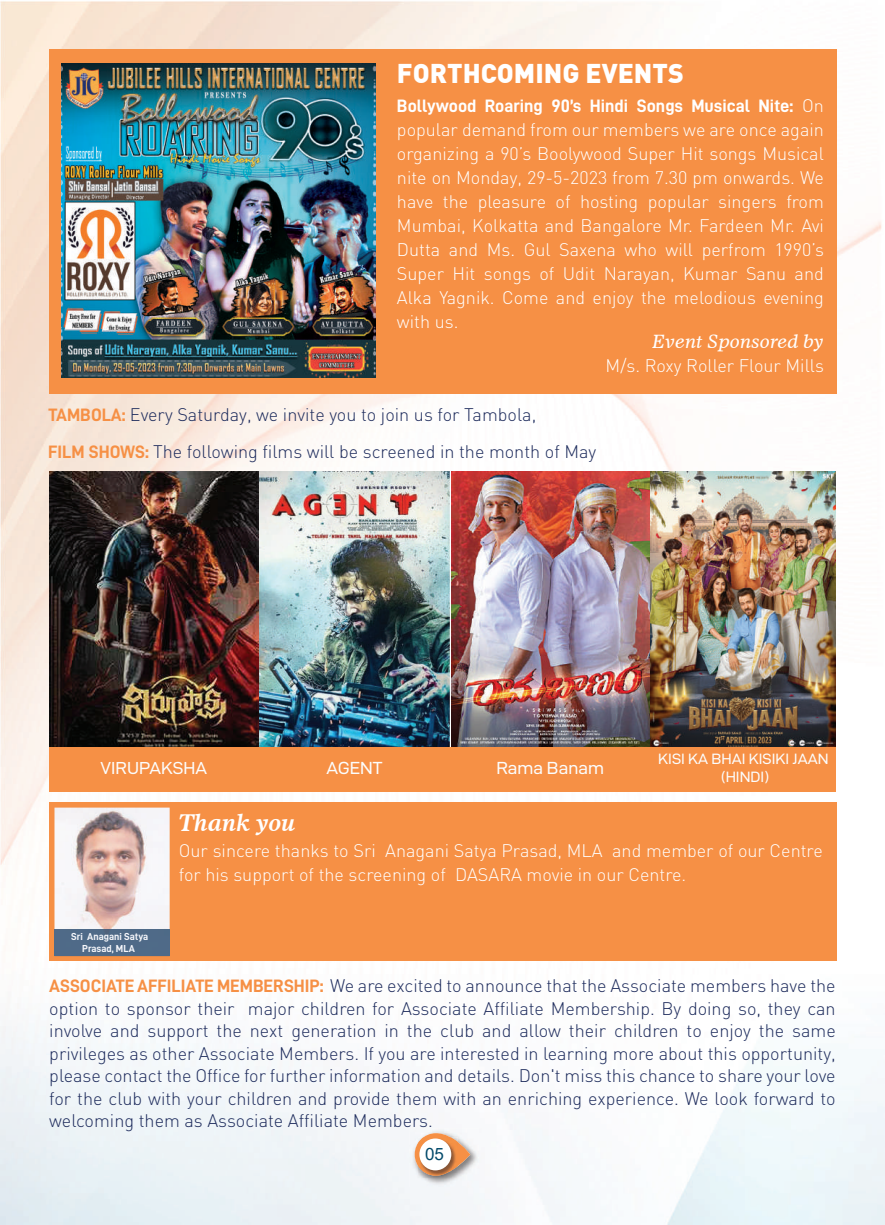
<style>
.page{position:relative;width:885px;height:1225px;background:#fff}
.page>*{position:absolute;margin:0;border:0;box-sizing:border-box;transform-origin:0 0}
.t1{font:900 26.55px "DIN";color:#fff}
.t2{font:22.65px "Dutch 811 BT Bold Italic D";color:#fff}
.t3{font:300 18px/22.5px "DIN";color:#1d2b5c;text-align:justify}
.t4{font:300 18px/24px "DIN";color:#fff}
.t5{font:18px "D DIN Bold";color:#fff}
.t6{font:18px "Dutch 811 BT Italic D";color:#fff}
.t7{font:17.55px "D DIN Exp";color:#fcfdfd}
.t8{font:17.4px "D DIN Exp";color:#fcfdfd}
.t9{font:16.95px "Arial";color:#02496a}
.t10{font:15px/18px "D DIN Exp";color:#fcfdfd;text-align:center}
.t11{font:10.2px/11.6px "D DIN Bold";color:#f6f7fb;text-align:center}
.s1{font-family:"DIN";font-weight:300}
.s2{font-family:"D DIN Bold";font-weight:400;color:#f69045}
</style>
<div class="page">
<img style="left:0;top:1px;width:884px;height:1224px">
<img style="left:409px;top:1128px;width:72px;height:59px">
<img style="left:409px;top:1128px;width:22px;height:3px">
<svg style="left:414px;top:1133px;width:56px;height:42px"></svg>
<img style="left:418px;top:1175px;width:40px;height:3px">
<img style="left:418px;top:1137px;width:40px;height:38px">
<div style="left:419px;top:1138px;width:32px;height:32px;background:#fff;border-radius:50%"></div>
<div style="left:49px;top:802px;width:787px;height:159px;background:#f69045"></div>
<img style="left:54px;top:807px;width:116px;height:122px">
<div style="left:54px;top:929px;width:116px;height:27px;background:#4f6a88"></div>
<div style="left:49px;top:49px;width:787px;height:344px;background:#f69045"></div>
<img style="left:61px;top:63px;width:314px;height:314px">
<img style="left:451px;top:471px;width:198px;height:276px">
<img style="left:50px;top:471px;width:399px;height:276px">
<img style="left:651px;top:471px;width:184px;height:276px">
<div style="left:49px;top:747px;width:787px;height:45px;background:#f69045"></div>
<h1 class="t1" style="left:397px;top:55px;width:288px">FORTHCOMING EVENTS</h1>
<p class="t5" style="left:397px;top:96px;width:428px">Bollywood Roaring 90’s Hindi Songs Musical Nite: <span class="s1">On</span></p>
<p class="t4" style="left:397px;top:118px;width:428px;text-align:justify">popular demand from our members we are once again organizing a 90’s Boolywood Super Hit songs Musical nite on Monday, 29-5-2023 from 7.30 pm onwards. We have the pleasure of hosting popular singers from Mumbai, Kolkatta and Bangalore Mr. Fardeen Mr. Avi Dutta and Ms. Gul Saxena who will perfrom 1990’s Super Hit songs of Udit Narayan, Kumar Sanu and Alka Yagnik. Come and enjoy the melodious evening with us.</p>
<p class="t6" style="left:652px;top:330px;width:173px">Event Sponsored by</p>
<p class="t4" style="left:605px;top:353px;width:220px">M/s. Roxy Roller Flour Mills</p>
<p class="t3" style="left:48px;top:402px;width:489px"><span class="s2">TAMBOLA:</span> Every Saturday, we invite you to join us for Tambola,</p>
<p class="t3" style="left:48px;top:440px;width:549px"><span class="s2">FILM SHOWS:</span> The following films will be screened in the month of May</p>
<p class="t8" style="left:101px;top:758px;width:108px">VIRUPAKSHA</p>
<p class="t7" style="left:326px;top:758px;width:58px">AGENT</p>
<p class="t7" style="left:496px;top:758px;width:109px">Rama Banam</p>
<p class="t10" style="left:658px;top:749px;width:172px">KISI KA BHAI KISIKI JAAN (HINDI)</p>
<p class="t11" style="left:71px;top:931px;width:78px">Sri Anagani Satya<br>Prasad, MLA</p>
<p class="t2" style="left:179px;top:807px;width:118px">Thank you</p>
<p class="t4" style="left:179px;top:838px;width:645px">Our sincere thanks to Sri Anagani Satya Prasad, MLA and member of our Centre for his support of the screening of DASARA movie in our Centre.</p>
<p class="t3" style="left:49px;top:974px;width:788px"><span class="s2">ASSOCIATE AFFILIATE MEMBERSHIP:</span> We are excited to announce that the Associate members have the option to sponsor their major children for Associate Affiliate Membership. By doing so, they can involve and support the next generation in the club and allow their children to enjoy the same privileges as other Associate Members. If you are interested in learning more about this opportunity, please contact the Office for further information and details. Don't miss this chance to share your love for the club with your children and provide them with an enriching experience. We look forward to welcoming them as Associate Affiliate Members.</p>
<p class="t9" style="left:425px;top:1142px;width:20px">05</p>
</div>
